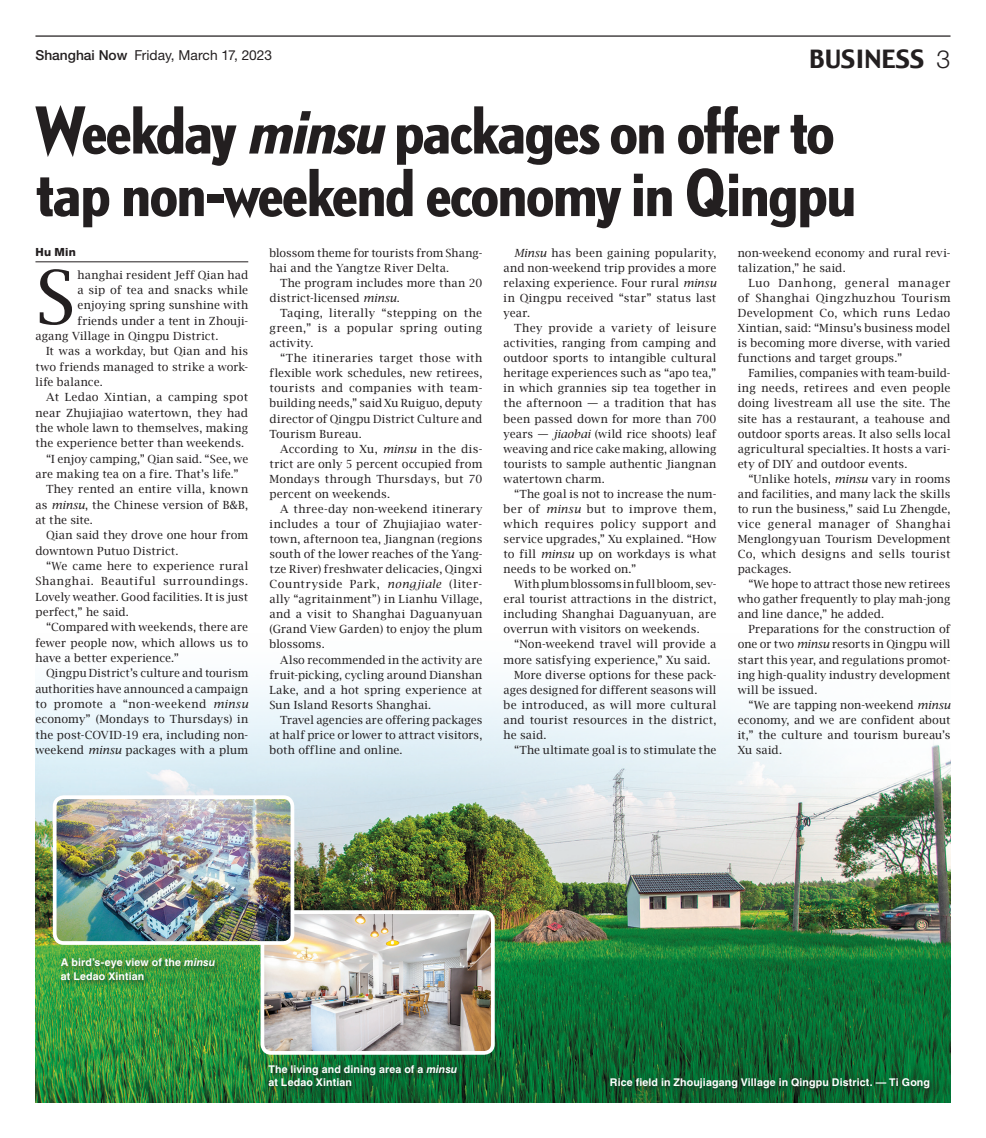
<style>
.page{position:relative;width:986px;height:1138px;background:#fff}
.page>*{position:absolute;margin:0;border:0;box-sizing:border-box;transform-origin:0 0}
._0_intro-drop{font:73.5px "Lucida Bright";color:#231f20}
._0_head2{font:700 condensed 60px/62.5px "DTL Nobel T";letter-spacing:-.045em;color:#231f20}
.t1{font:25px "Charcoal";color:#231f20}
.t2{font:13.75px "Helvetica Neue LT Std";color:#231f20}
._0_body{font:11.25px/15px "Lucida Bright";letter-spacing:.015em;color:#231f20;text-align:justify}
._0_intro-drop-2{font:11.25px "Lucida Bright";letter-spacing:.015em;color:#231f20}
._0_byline{font:800 11.25px "Helvetica Neue LT Std";color:#231f20}
._1_caption{font:700 10.62px/13.8px "Helvetica LT Std";letter-spacing:.01em;color:#fff}
.s1{font-weight:500}
.s2{font-family:"Helvetica Neue LT Std";font-weight:300}
.s3{font-style:italic}
</style>
<div class="page">
<hr style="left:35px;top:35px;width:915px;height:2px;background:#231f20">
<img style="left:35px;top:685px;width:915px;height:417px">
<hr style="left:35px;top:261px;width:213px;height:1px;background:#231f20">
<img style="left:262px;top:912px;width:230px;height:140px">
<div style="left:260px;top:910px;width:234px;height:144px;border:4px solid #fff;border-radius:9px"></div>
<img style="left:55px;top:797px;width:237px;height:145px">
<div style="left:53px;top:795px;width:241px;height:149px;border:4px solid #fff;border-radius:9px"></div>
<div style="left:58px;top:955px;width:185px;height:43px;background:#231f20;opacity:.75"></div>
<div style="left:265px;top:1061px;width:217px;height:43px;background:#231f20;opacity:.75"></div>
<div style="left:607px;top:1075px;width:349px;height:29px;background:#231f20;opacity:.75"></div>
<p class="t2" style="left:35px;top:47px;width:238px"><span class="s1">Shanghai Now</span> Friday, March 17, 2023</p>
<p class="t1" style="left:808px;top:43px;width:143px">BUSINESS <span class="s2">3</span></p>
<p class="_0_head2" style="left:35px;top:96px;width:823px">Weekday <span class="s3">minsu</span>packages on offer to tap non-weekend economy in Qingpu</p>
<p class="_0_byline" style="left:35px;top:245px;width:42px">Hu Min</p>
<p class="_0_intro-drop" style="left:35px;top:255px;width:41px">S</p>
<p class="_0_intro-drop-2" style="left:77px;top:268px;width:172px">hanghai resident Jeff Qian had</p>
<p class="_0_intro-drop-2" style="left:77px;top:283px;width:172px">a sip of tea and snacks while</p>
<p class="_0_intro-drop-2" style="left:77px;top:299px;width:172px">enjoying spring sunshine with</p>
<p class="_0_intro-drop-2" style="left:77px;top:314px;width:172px">friends under a tent in Zhouji-</p>
<p class="_0_intro-drop-2" style="left:35px;top:329px;width:184px">agang Village in Qingpu District.</p>
<p class="_0_body" style="left:35px;top:343px;width:214px;line-height:15.4px;text-indent:11px">It was a workday, but Qian and his two friends managed to strike a work&shy;life balance.</p>
<p class="_0_body" style="left:35px;top:389px;width:214px;line-height:15.4px;text-indent:11px">At Ledao Xintian, a camping spot near Zhujiajiao watertown, they had the whole lawn to themselves, making the experience better than weekends.</p>
<p class="_0_body" style="left:35px;top:451px;width:214px;line-height:15.4px;text-indent:11px">“I enjoy camping,” Qian said. “See, we are making tea on a fire. That’s life.”</p>
<p class="_0_body" style="left:35px;top:481px;width:214px;line-height:15.4px;text-indent:11px">They rented an entire villa, known as <span class="s3">minsu</span>, the Chinese version of B&amp;B, at the site.</p>
<p class="_0_body" style="left:35px;top:527px;width:214px;line-height:15.4px;text-indent:11px">Qian said they drove one hour from downtown Putuo District.</p>
<p class="_0_body" style="left:35px;top:558px;width:214px;line-height:15.4px;text-indent:11px">“We came here to experience rural Shanghai. Beautiful surroundings.<br>Lovely weather. Good facilities. It is just perfect,” he said.</p>
<p class="_0_body" style="left:35px;top:619px;width:214px;line-height:15.4px;text-indent:11px">“Compared with weekends, there are fewer people now, which allows us to have a better experience.”</p>
<p class="_0_body" style="left:35px;top:665px;width:214px;line-height:15.4px;text-indent:11px">Qingpu District’s culture and tourism authorities have announced a campaign to promote a “non-weekend <span class="s3">minsu </span>economy” (Mondays to Thursdays) in the post-COVID-19 era, including non&shy;weekend <span class="s3">minsu</span> packages with a plum</p>
<p class="_0_body" style="left:269px;top:245px;width:214px">blossom theme for tourists from Shang&shy;hai and the Yangtze River Delta.</p>
<p class="_0_body" style="left:269px;top:275px;width:214px;text-indent:11px">The program includes more than 20 district-licensed <span class="s3">minsu</span>.</p>
<p class="_0_body" style="left:269px;top:305px;width:214px;text-indent:11px">Taqing, literally “stepping on the green,” is a popular spring outing activity.</p>
<p class="_0_body" style="left:269px;top:351px;width:214px;text-indent:11px">“The itineraries target those with flexible work schedules, new retirees, tourists and companies with team&shy;building needs,” said Xu Ruiguo, deputy director of Qingpu District Culture and Tourism Bureau.</p>
<p class="_0_body" style="left:269px;top:441px;width:214px;text-indent:11px">According to Xu, <span class="s3">minsu</span> in the dis&shy;trict are only 5 percent occupied from Mondays through Thursdays, but 70 percent on weekends.</p>
<p class="_0_body" style="left:269px;top:501px;width:214px;text-indent:11px">A three-day non-weekend itinerary includes a tour of Zhujiajiao water&shy;town, afternoon tea, Jiangnan (regions south of the lower reaches of the Yang&shy;tze River) freshwater delicacies, Qingxi Countryside Park, <span class="s3">nongjiale</span> (liter&shy;ally “agritainment”) in Lianhu Village, and a visit to Shanghai Daguanyuan (Grand View Garden) to enjoy the plum blossoms.</p>
<p class="_0_body" style="left:269px;top:652px;width:214px;text-indent:11px">Also recommended in the activity are fruit-picking, cycling around Dianshan Lake, and a hot spring experience at Sun Island Resorts Shanghai.</p>
<p class="_0_body" style="left:269px;top:712px;width:214px;text-indent:11px">Travel agencies are offering packages at half price or lower to attract visitors, both offline and online.</p>
<p class="_0_body" style="left:503px;top:245px;width:214px;text-indent:11px"><span class="s3">Minsu</span> has been gaining popularity, and non-weekend trip provides a more relaxing experience. Four rural <span class="s3">minsu </span>in Qingpu received “star” status last year.</p>
<p class="_0_body" style="left:503px;top:320px;width:214px;text-indent:11px">They provide a variety of leisure activities, ranging from camping and outdoor sports to intangible cultural heritage experiences such as “apo tea,” in which grannies sip tea together in the afternoon — a tradition that has been passed down for more than 700 years — <span class="s3">jiaobai</span> (wild rice shoots) leaf weaving and rice cake making, allowing tourists to sample authentic Jiangnan watertown charm.</p>
<p class="_0_body" style="left:503px;top:486px;width:214px;text-indent:11px">“The goal is not to increase the num&shy;ber of <span class="s3">minsu</span> but to improve them, which requires policy support and service upgrades,” Xu explained. “How to fill <span class="s3">minsu</span> up on workdays is what needs to be worked on.”</p>
<p class="_0_body" style="left:503px;top:576px;width:214px;text-indent:11px">With plum blossoms in full bloom, sev&shy;eral tourist attractions in the district, including Shanghai Daguanyuan, are overrun with visitors on weekends.</p>
<p class="_0_body" style="left:503px;top:637px;width:214px;text-indent:11px">“Non-weekend travel will provide a more satisfying experience,” Xu said.</p>
<p class="_0_body" style="left:503px;top:667px;width:214px;text-indent:11px">More diverse options for these pack&shy;ages designed for different seasons will be introduced, as will more cultural and tourist resources in the district, he said.</p>
<p class="_0_body" style="left:514px;top:742px;width:203px">“The ultimate goal is to stimulate the</p>
<p class="_0_body" style="left:737px;top:245px;width:214px">non-weekend economy and rural revi&shy;talization,” he said.</p>
<p class="_0_body" style="left:737px;top:275px;width:214px;text-indent:11px">Luo Danhong, general manager of Shanghai Qingzhuzhou Tourism Development Co, which runs Ledao Xintian, said: “Minsu’s business model is becoming more diverse, with varied functions and target groups.”</p>
<p class="_0_body" style="left:737px;top:366px;width:214px;text-indent:11px">Families, companies with team-build&shy;ing needs, retirees and even people doing livestream all use the site. The site has a restaurant, a teahouse and outdoor sports areas. It also sells local agricultural specialties. It hosts a vari&shy;ety of DIY and outdoor events.</p>
<p class="_0_body" style="left:737px;top:471px;width:214px;text-indent:11px">“Unlike hotels, <span class="s3">minsu</span> vary in rooms and facilities, and many lack the skills to run the business,” said Lu Zhengde, vice general manager of Shanghai Menglongyuan Tourism Development Co, which designs and sells tourist packages.</p>
<p class="_0_body" style="left:737px;top:576px;width:214px;text-indent:11px">“We hope to attract those new retirees who gather frequently to play mah-jong and line dance,” he added.</p>
<p class="_0_body" style="left:737px;top:622px;width:214px;text-indent:11px">Preparations for the construction of one or two <span class="s3">minsu</span> resorts in Qingpu will start this year, and regulations promot&shy;ing high-quality industry development will be issued.</p>
<p class="_0_body" style="left:737px;top:697px;width:214px;text-indent:11px">“We are tapping non-weekend <span class="s3">minsu </span>economy, and we are confident about it,” the culture and tourism bureau’s Xu said.</p>
<p class="_1_caption" style="left:61px;top:955px;width:156px">A bird’s-eye view of the <span class="s3">minsu </span>at Ledao Xintian</p>
<p class="_1_caption" style="left:268px;top:1061px;width:190px">The living and dining area of a <span class="s3">minsu </span>at Ledao Xintian</p>
<p class="_1_caption" style="left:609px;top:1075px;width:321px">Rice field in Zhoujiagang Village in Qingpu District. — Ti Gong</p>
</div>
